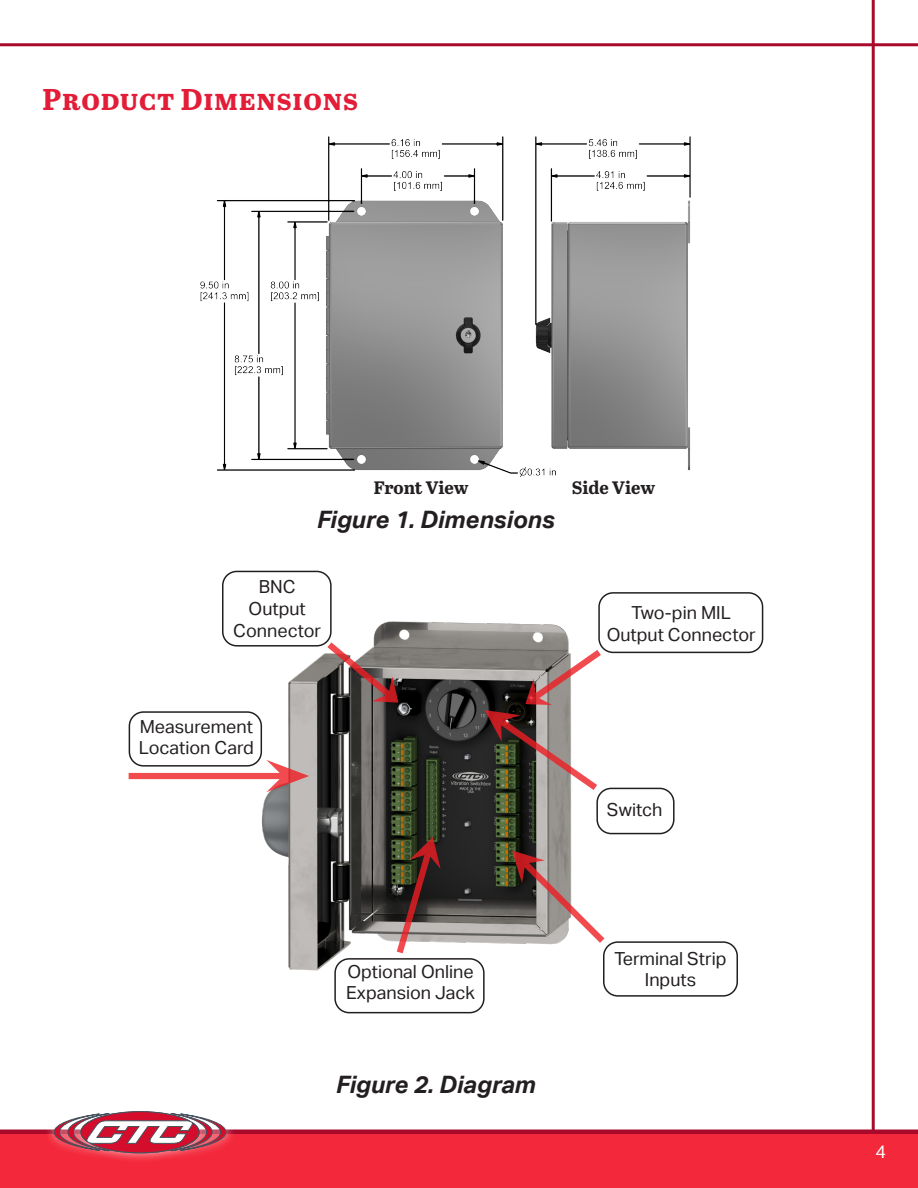
<style>
.page{position:relative;width:918px;height:1188px;background:#fff}
.page>*{position:absolute;margin:0;border:0;box-sizing:border-box;transform-origin:0 0}
.Heading{font:700 30px "Abril Text";letter-spacing:.02em;color:#e31c37}
.t1{font:italic 700 24px "Aktiv Grotesk";color:#231f20}
.t2{font:18px "Aktiv Grotesk";color:#231f20}
.t3{font:700 18px "Abril Text";color:#231f20}
.t4{font:18px "Aktiv Grotesk";color:#fff}
</style>
<div class="page">
<hr style="left:872px;top:0;width:3px;height:1188px;background:#a90a2b">
<div style="left:0;top:1134px;width:918px;height:54px;background:#f3293b"></div>
<hr style="left:0;top:1130px;width:918px;height:4px;background:#a90a2b">
<div style="left:45px;top:1102px;width:190px;height:61px;background:#fff;opacity:.75"></div>
<svg style="left:54px;top:1112px;width:172px;height:41px"></svg>
<hr style="left:0;top:43px;width:918px;height:3px;background:#a90a2b">
<img style="left:200px;top:136px;width:491px;height:341px">
<img style="left:253px;top:621px;width:377px;height:350px">
<div style="left:129px;top:711px;width:133px;height:56px;border:2px solid #231f20;border-radius:14px"></div>
<div style="left:334px;top:958px;width:151px;height:55px;border:2px solid #231f20;border-radius:14px"></div>
<div style="left:222px;top:571px;width:110px;height:76px;border:2px solid #231f20;border-radius:14px"></div>
<div style="left:598px;top:592px;width:165px;height:61px;border:2px solid #231f20;border-radius:14px"></div>
<div style="left:596px;top:788px;width:79px;height:46px;border:2px solid #231f20;border-radius:14px"></div>
<svg style="left:129px;top:760px;width:180px;height:32px"></svg>
<svg style="left:397px;top:837px;width:44px;height:116px"></svg>
<svg style="left:512px;top:850px;width:92px;height:93px"></svg>
<svg style="left:327px;top:642px;width:71px;height:61px"></svg>
<svg style="left:485px;top:650px;width:116px;height:140px"></svg>
<div style="left:603px;top:941px;width:135px;height:56px;border:2px solid #231f20;border-radius:14px"></div>
<p class="Heading" style="left:43px;top:77px;width:317px">Product Dimensions</p>
<p class="t3" style="left:374px;top:475px;width:96px">Front View</p>
<p class="t3" style="left:572px;top:475px;width:85px">Side View</p>
<p class="t1" style="left:317px;top:505px;width:239px">Figure 1. Dimensions</p>
<p class="t2" style="left:259px;top:577px;width:38px">BNC</p>
<p class="t2" style="left:249px;top:598px;width:59px">Output</p>
<p class="t2" style="left:233px;top:620px;width:89px">Connector</p>
<p class="t2" style="left:140px;top:716px;width:115px">Measurement</p>
<p class="t2" style="left:139px;top:738px;width:116px">Location Card</p>
<p class="t2" style="left:632px;top:602px;width:101px">Two-pin MIL</p>
<p class="t2" style="left:607px;top:624px;width:151px">Output Connector</p>
<p class="t2" style="left:607px;top:799px;width:57px">Switch</p>
<p class="t2" style="left:347px;top:961px;width:128px">Optional Online</p>
<p class="t2" style="left:346px;top:983px;width:130px">Expansion Jack</p>
<p class="t1" style="left:336px;top:1071px;width:201px">Figure 2. Diagram</p>
<p class="t2" style="left:614px;top:948px;width:114px">Terminal Strip</p>
<p class="t2" style="left:645px;top:969px;width:53px">Inputs</p>
<p class="t4" style="left:875px;top:1142px;width:12px">4</p>
</div>
